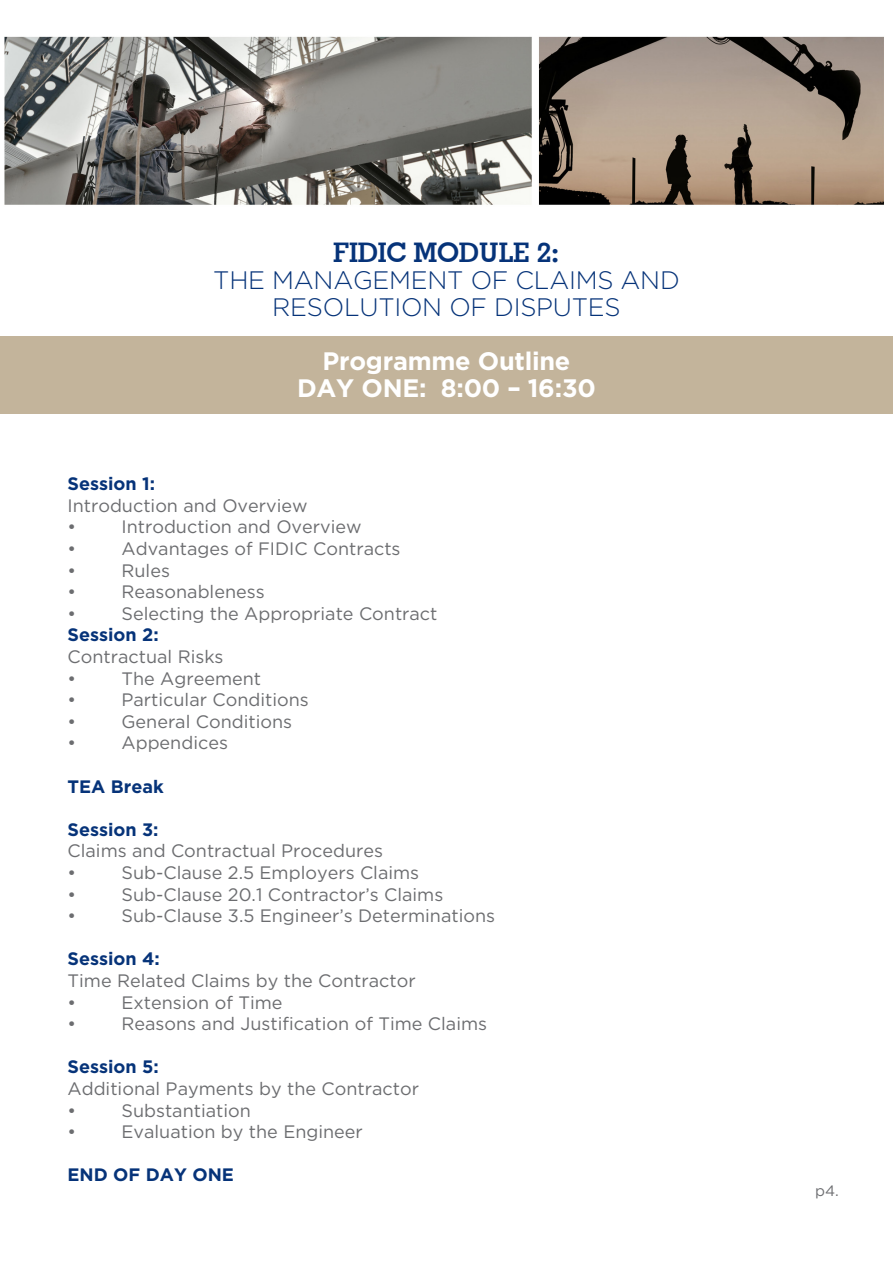
<style>
.page{position:relative;width:893px;height:1263px;background:#fff}
.page>*{position:absolute;margin:0;border:0;box-sizing:border-box;transform-origin:0 0}
.t1{font:700 27px "Geometric Slab 703 BT";letter-spacing:-.01em;color:#063379}
.t2{font:300 25.2px "Gotham";letter-spacing:-.01em;color:#063379}
.t3{font:700 25.2px "Gotham";letter-spacing:-.01em;color:#fff}
.t4{font:18px "Gotham";color:#6c6d70}
.t5{font:700 18px "Gotham";color:#063379}
.t6{font:15px "Gotham";color:#6c6d70}
</style>
<div class="page">
<div style="left:0;top:336px;width:893px;height:77px;background:#c3b49b"></div>
<img style="left:4px;top:36px;width:880px;height:169px">
<p class="t1" style="left:333px;top:236px;width:228px">FIDIC MODULE 2:</p>
<p class="t2" style="left:213px;top:266px;width:468px">THE MANAGEMENT OF CLAIMS AND</p>
<p class="t2" style="left:272px;top:293px;width:350px">RESOLUTION OF DISPUTES</p>
<p class="t3" style="left:323px;top:346px;width:249px">Programme Outline</p>
<p class="t3" style="left:297px;top:373px;width:300px">DAY ONE: 8:00 – 16:30</p>
<p class="t5" style="left:68px;top:473px;width:89px">Session 1:</p>
<p class="t4" style="left:68px;top:495px;width:242px">Introduction and Overview</p>
<p class="t4" style="left:68px;top:517px;width:10px">•</p>
<p class="t4" style="left:122px;top:517px;width:242px">Introduction and Overview</p>
<p class="t4" style="left:68px;top:539px;width:10px">•</p>
<p class="t4" style="left:122px;top:539px;width:281px">Advantages of FIDIC Contracts</p>
<p class="t4" style="left:68px;top:560px;width:10px">•</p>
<p class="t4" style="left:122px;top:560px;width:50px">Rules</p>
<p class="t4" style="left:68px;top:582px;width:10px">•</p>
<p class="t4" style="left:122px;top:582px;width:145px">Reasonableness</p>
<p class="t4" style="left:68px;top:603px;width:10px">•</p>
<p class="t4" style="left:122px;top:603px;width:318px">Selecting the Appropriate Contract</p>
<p class="t5" style="left:68px;top:625px;width:93px">Session 2:</p>
<p class="t4" style="left:68px;top:647px;width:158px">Contractual Risks</p>
<p class="t4" style="left:68px;top:668px;width:10px">•</p>
<p class="t4" style="left:122px;top:668px;width:141px">The Agreement</p>
<p class="t4" style="left:68px;top:690px;width:10px">•</p>
<p class="t4" style="left:122px;top:690px;width:189px">Particular Conditions</p>
<p class="t4" style="left:68px;top:711px;width:10px">•</p>
<p class="t4" style="left:122px;top:711px;width:172px">General Conditions</p>
<p class="t4" style="left:68px;top:733px;width:10px">•</p>
<p class="t4" style="left:122px;top:733px;width:108px">Appendices</p>
<p class="t5" style="left:68px;top:776px;width:98px">TEA Break</p>
<p class="t5" style="left:68px;top:819px;width:93px">Session 3:</p>
<p class="t4" style="left:68px;top:841px;width:317px">Claims and Contractual Procedures</p>
<p class="t4" style="left:68px;top:863px;width:10px">•</p>
<p class="t4" style="left:122px;top:863px;width:299px">Sub-Clause 2.5 Employers Claims</p>
<p class="t4" style="left:68px;top:884px;width:10px">•</p>
<p class="t4" style="left:122px;top:884px;width:323px">Sub-Clause 20.1 Contractor’s Claims</p>
<p class="t4" style="left:68px;top:906px;width:10px">•</p>
<p class="t4" style="left:122px;top:906px;width:375px">Sub-Clause 3.5 Engineer’s Determinations</p>
<p class="t5" style="left:68px;top:949px;width:94px">Session 4:</p>
<p class="t4" style="left:68px;top:971px;width:350px">Time Related Claims by the Contractor</p>
<p class="t4" style="left:68px;top:992px;width:10px">•</p>
<p class="t4" style="left:122px;top:992px;width:163px">Extension of Time</p>
<p class="t4" style="left:68px;top:1014px;width:10px">•</p>
<p class="t4" style="left:122px;top:1014px;width:367px">Reasons and Justification of Time Claims</p>
<p class="t5" style="left:68px;top:1057px;width:93px">Session 5:</p>
<p class="t4" style="left:68px;top:1079px;width:353px">Additional Payments by the Contractor</p>
<p class="t4" style="left:68px;top:1100px;width:10px">•</p>
<p class="t4" style="left:122px;top:1100px;width:131px">Substantiation</p>
<p class="t4" style="left:68px;top:1122px;width:10px">•</p>
<p class="t4" style="left:122px;top:1122px;width:243px">Evaluation by the Engineer</p>
<p class="t5" style="left:68px;top:1165px;width:168px">END OF DAY ONE</p>
<p class="t6" style="left:815px;top:1182px;width:25px">p4.</p>
</div>
